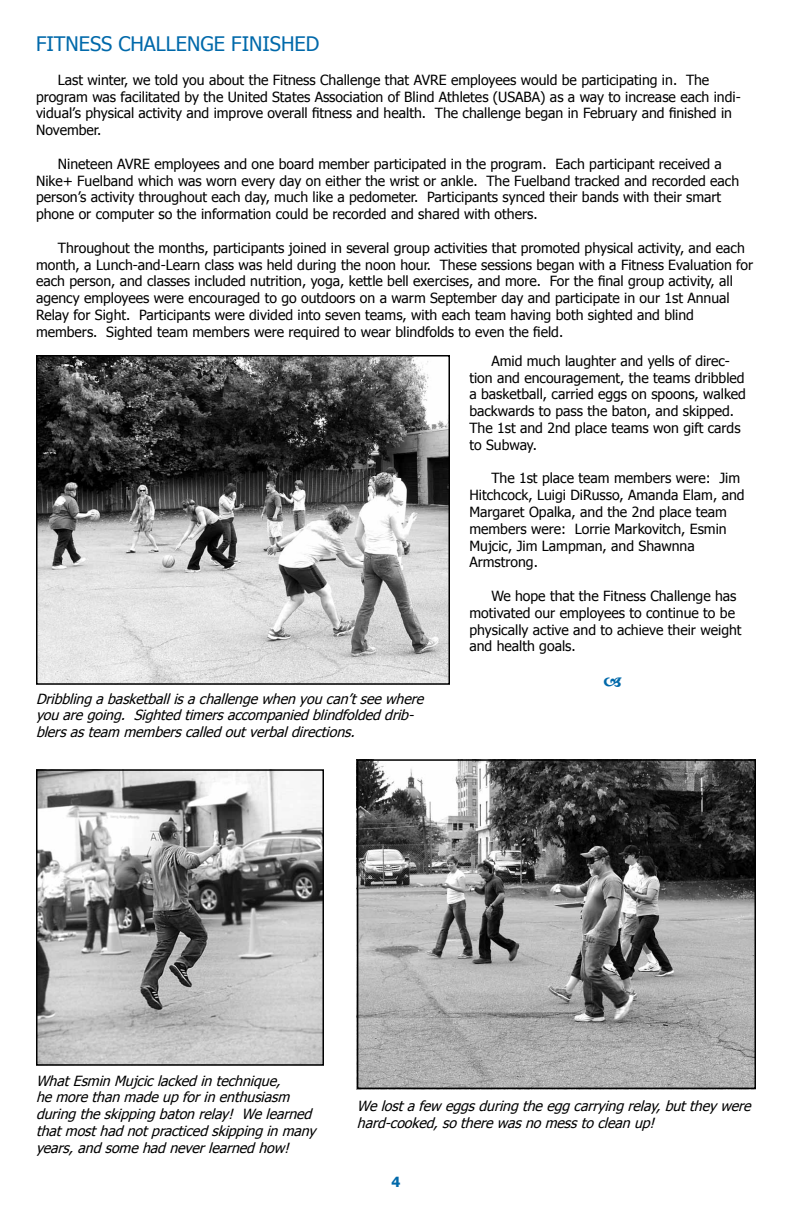
<style>
.page{position:relative;width:792px;height:1224px;background:#fff}
.page>*{position:absolute;margin:0;border:0;box-sizing:border-box;transform-origin:0 0}
.t1{font:20px "Tahoma";color:#0069aa}
.t2{font:14px/16.8px "Tahoma";color:#000}
.t3{font:italic 14px/16.8px "Tahoma";letter-spacing:-.01em;color:#000}
.t4{font:700 14px "Tahoma";color:#0069aa}
</style>
<div class="page">
<img style="left:39px;top:358px;width:408px;height:324px">
<div style="left:36px;top:355px;width:414px;height:330px;border:2px solid #000"></div>
<img style="left:360px;top:762px;width:393px;height:324px">
<div style="left:357px;top:759px;width:399px;height:330px;border:2px solid #000"></div>
<img style="left:39px;top:772px;width:282px;height:291px">
<div style="left:36px;top:769px;width:288px;height:297px;border:2px solid #000"></div>
<h1 class="t1" style="left:36px;top:31px;width:285px">FITNESS CHALLENGE FINISHED</h1>
<p class="t2" style="left:36px;top:71px;width:706px;text-indent:22px">Last winter, we told you about the Fitness Challenge that AVRE employees would be participating in. The program was facilitated by the United States Association of Blind Athletes (USABA) as a way to increase each indi&shy;vidual’s physical activity and improve overall fitness and health. The challenge began in February and finished in November.</p>
<p class="t2" style="left:36px;top:155px;width:705px;text-indent:22px">Nineteen AVRE employees and one board member participated in the program. Each participant received a Nike+ Fuelband which was worn every day on either the wrist or ankle. The Fuelband tracked and recorded each person’s activity throughout each day, much like a pedometer. Participants synced their bands with their smart phone or computer so the information could be recorded and shared with others.</p>
<p class="t2" style="left:36px;top:239px;width:719px;text-indent:22px">Throughout the months, participants joined in several group activities that promoted physical activity, and each month, a Lunch-and-Learn class was held during the noon hour. These sessions began with a Fitness Evaluation for each person, and classes included nutrition, yoga, kettle bell exercises, and more. For the final group activity, all agency employees were encouraged to go outdoors on a warm September day and participate in our 1st Annual Relay for Sight. Participants were divided into seven teams, with each team having both sighted and blind members. Sighted team members were required to wear blindfolds to even the field.</p>
<p class="t3" style="left:36px;top:689px;width:393px">Dribblingabasketballisachallengewhenyoucan’tseewhere youaregoing. Sightedtimersaccompaniedblindfoldeddrib&shy;blersasteam memberscalledoutverbaldirections.</p>
<p class="t2" style="left:469px;top:352px;width:278px;text-indent:22px">Amid much laughter and yells of direc&shy;tion and encouragement, the teams dribbled a basketball, carried eggs on spoons, walked backwards to pass the baton, and skipped.<br>The 1st and 2nd place teams won gift cards to Subway.</p>
<p class="t2" style="left:469px;top:469px;width:277px;text-indent:22px">The 1st place team members were: Jim Hitchcock, Luigi DiRusso, Amanda Elam, and Margaret Opalka, and the 2nd place team members were: Lorrie Markovitch, Esmin Mujcic, Jim Lampman, and Shawnna Armstrong.</p>
<p class="t2" style="left:469px;top:587px;width:274px;text-indent:22px">We hope that the Fitness Challenge has motivated our employees to continue to be physically active and to achieve their weight and health goals.</p>
<p class="t3" style="left:36px;top:1071px;width:282px">WhatEsminMujciclackedintechnique, hemorethanmadeupforinenthusiasm duringtheskippingbatonrelay ! Welearned thatmosthadnotpracticedskippinginmany years,andsomehadneverlearnedhow!</p>
<p class="t3" style="left:357px;top:1097px;width:400px">Welostafew eggsduringtheeggcarry ingrelay,butthey were hard-cooked,sotherewasnomesstocleanup!</p>
<p class="t4" style="left:392px;top:1172px;width:10px">4</p>
</div>
